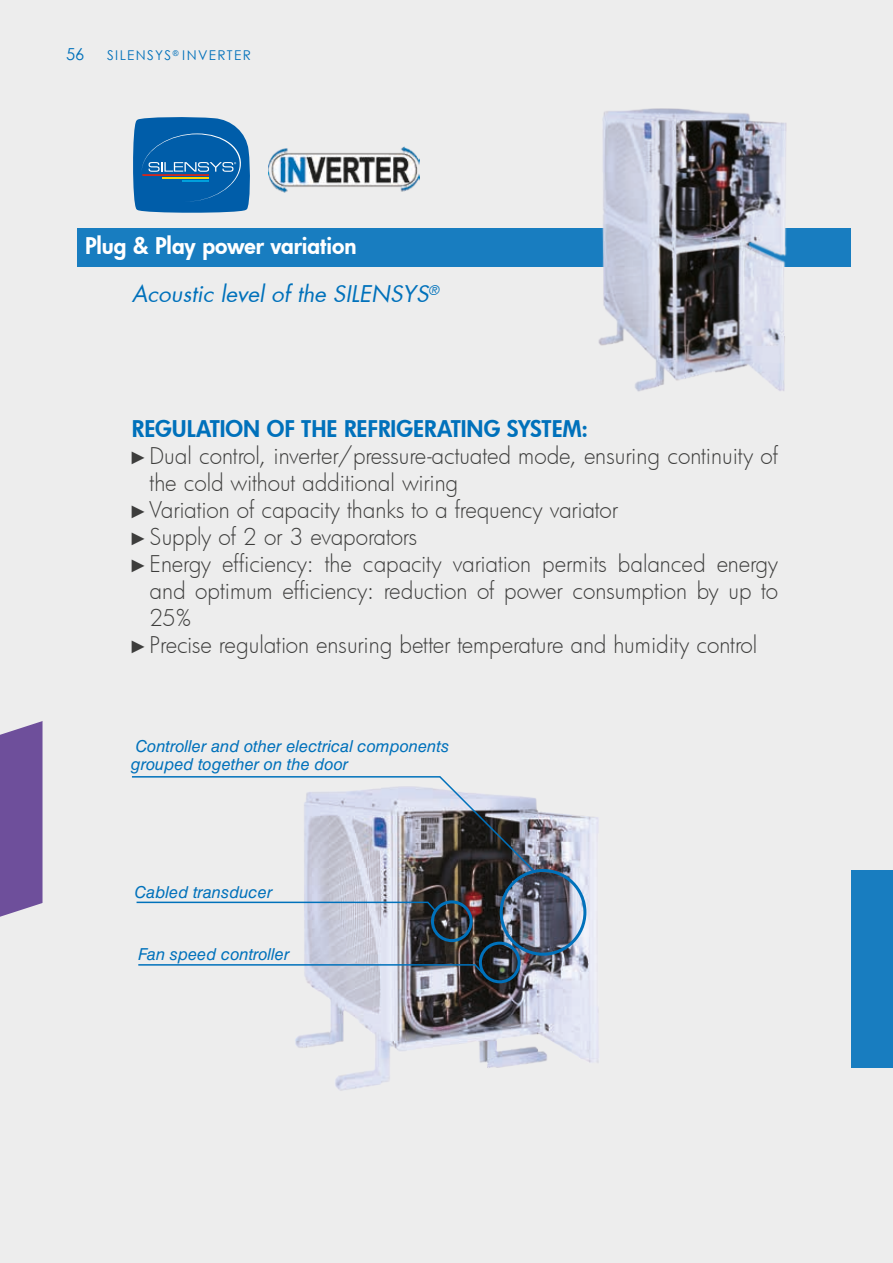
<style>
.page{position:relative;width:893px;height:1263px;background:#ededed}
.page>*{position:absolute;margin:0;border:0;box-sizing:border-box;transform-origin:0 0}
.t1{font:300 22.5px "Futura";letter-spacing:-.005em;color:#3d3d3c}
.t2{font:800 22.5px "Futura";color:#0071bb}
.t3{font:italic 22.5px "Futura";color:#0071bb}
.t4{font:800 22.5px "Futura";color:#fff}
.t5{font:italic 16.5px/18px "Helvetica LT Std";color:#0071bb}
.t6{font:16.5px "Century Gothic";color:#0070ba}
.t7{font:13.5px "Century Gothic";letter-spacing:.1em;color:#0070ba}
.s1{font-family:"Arial Narrow";font-weight:400;font-size:18px}
</style>
<div class="page">
<svg style="left:0;top:721px;width:43px;height:196px;background:#785ba1"></svg>
<div style="left:77px;top:228px;width:773px;height:38px;background:#187dc0"></div>
<svg style="left:133px;top:117px;width:117px;height:96px;background:#1c6cad"></svg>
<img style="left:589px;top:108px;width:209px;height:284px">
<img style="left:295px;top:800px;width:304px;height:291px">
<div style="left:500px;top:869px;width:86px;height:87px;border:3px solid #0071bb;border-radius:50%"></div>
<svg style="left:131px;top:776px;width:405px;height:97px"></svg>
<div style="left:431px;top:900px;width:42px;height:42px;border:3px solid #0071bb;border-radius:50%"></div>
<svg style="left:136px;top:901px;width:301px;height:11px"></svg>
<div style="left:479px;top:942px;width:42px;height:41px;border:3px solid #0071bb;border-radius:50%"></div>
<svg style="left:138px;top:963px;width:347px;height:12px"></svg>
<img style="left:269px;top:146px;width:151px;height:46px">
<div style="left:851px;top:870px;width:42px;height:197px;background:#187dc0"></div>
<p class="t6" style="left:66px;top:43px;width:20px">56</p>
<p class="t7" style="left:107px;top:46px;width:145px">SILENSYS<sup>®</sup> INVERTER</p>
<p class="t4" style="left:85px;top:230px;width:273px">Plug &amp; Play power variation</p>
<p class="t3" style="left:132px;top:278px;width:309px">Acoustic level of the SILENSYS<sup>®</sup></p>
<p class="t2" style="left:132px;top:414px;width:458px">REGULATION OF THE REFRIGERATING SYSTEM:</p>
<p class="t1" style="left:132px;top:441px;width:648px"><span class="s1">►</span>Dual control, inverter/pressure-actuated mode, ensuring continuity of</p>
<p class="t1" style="left:150px;top:468px;width:310px">the cold without additional wiring</p>
<p class="t1" style="left:132px;top:495px;width:488px"><span class="s1">►</span>Variation of capacity thanks to a frequency variator</p>
<p class="t1" style="left:132px;top:522px;width:287px"><span class="s1">►</span>Supply of 2 or 3 evaporators</p>
<p class="t1" style="left:132px;top:549px;width:648px"><span class="s1">►</span>Energy efficiency: the capacity variation permits balanced energy</p>
<p class="t1" style="left:150px;top:576px;width:630px">and optimum efficiency: reduction of power consumption by up to</p>
<p class="t1" style="left:150px;top:603px;width:43px">25%</p>
<p class="t1" style="left:132px;top:630px;width:627px"><span class="s1">►</span>Precise regulation ensuring better temperature and humidity control</p>
<p class="t5" style="left:131px;top:737px;width:320px">Controller and other electrical components grouped together on the door</p>
<p class="t5" style="left:134px;top:883px;width:140px">Cabled transducer</p>
<p class="t5" style="left:138px;top:945px;width:153px">Fan speed controller</p>
</div>
